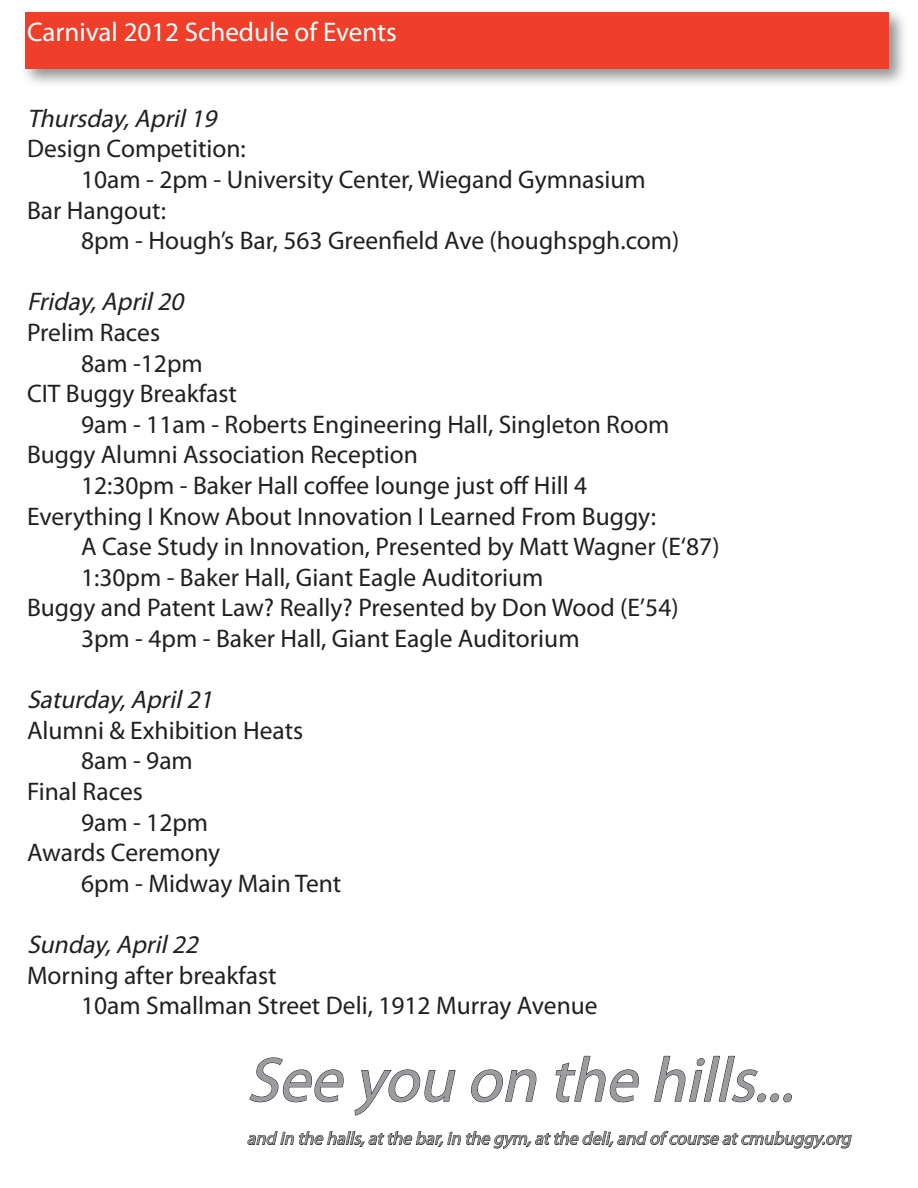
<style>
.page{position:relative;width:918px;height:1188px;background:#fff}
.page>*{position:absolute;margin:0;border:0;box-sizing:border-box;transform-origin:0 0}
.t1{font:italic 63px "Myriad Pro";color:#9b9ca0}
.t2{font:27px "Myriad Pro";color:#fff}
.t3{font:25.5px "Myriad Pro";color:#231f20}
.t4{font:italic 25.5px "Myriad Pro";color:#231f20}
.t5{font:italic 18px "Myriad Pro";color:#9b9ca0}
</style>
<div class="page">
<div style="left:20px;top:7px;width:888px;height:81px;background:#231f20;opacity:.5"></div>
<div style="left:25px;top:12px;width:864px;height:57px;background:#ef3f2b"></div>
<svg style="left:249px;top:1057px;width:95px;height:46px"></svg>
<svg style="left:354px;top:1069px;width:102px;height:47px"></svg>
<svg style="left:471px;top:1069px;width:66px;height:34px"></svg>
<svg style="left:555px;top:1056px;width:84px;height:47px"></svg>
<svg style="left:654px;top:1056px;width:138px;height:47px"></svg>
<svg style="left:247px;top:1131px;width:605px;height:18px"></svg>
<p class="t2" style="left:27px;top:15px;width:371px">Carnival 2012 Schedule of Events</p>
<p class="t4" style="left:27px;top:102px;width:197px">Thursday,April19</p>
<p class="t3" style="left:27px;top:133px;width:220px">Design Competition:</p>
<p class="t3" style="left:81px;top:164px;width:566px">10am - 2pm - University Center, Wiegand Gymnasium</p>
<p class="t3" style="left:27px;top:194px;width:140px">Bar Hangout:</p>
<p class="t3" style="left:81px;top:225px;width:600px">8pm - Hough’s Bar, 563 Greenfield Ave (houghspgh.com)</p>
<p class="t4" style="left:27px;top:286px;width:164px">Friday,April20</p>
<p class="t3" style="left:27px;top:317px;width:135px">Prelim Races</p>
<p class="t3" style="left:81px;top:347px;width:123px">8am -12pm</p>
<p class="t3" style="left:27px;top:378px;width:211px">CIT Buggy Breakfast</p>
<p class="t3" style="left:81px;top:408px;width:590px">9am - 11am - Roberts Engineering Hall, Singleton Room</p>
<p class="t3" style="left:27px;top:439px;width:393px">Buggy Alumni Association Reception</p>
<p class="t3" style="left:81px;top:470px;width:508px">12:30pm - Baker Hall coffee lounge just off Hill 4</p>
<p class="t3" style="left:27px;top:500px;width:631px">Everything I Know About Innovation I Learned From Buggy:</p>
<p class="t3" style="left:81px;top:531px;width:640px">A Case Study in Innovation, Presented by Matt Wagner (E‘87)</p>
<p class="t3" style="left:81px;top:561px;width:464px">1:30pm - Baker Hall, Giant Eagle Auditorium</p>
<p class="t3" style="left:27px;top:592px;width:653px">Buggy and Patent Law? Really? Presented by Don Wood (E’54)</p>
<p class="t3" style="left:81px;top:623px;width:500px">3pm - 4pm - Baker Hall, Giant Eagle Auditorium</p>
<p class="t4" style="left:27px;top:684px;width:194px">Saturday,April21</p>
<p class="t3" style="left:27px;top:714px;width:278px">Alumni &amp; Exhibition Heats</p>
<p class="t3" style="left:81px;top:745px;width:113px">8am - 9am</p>
<p class="t3" style="left:27px;top:776px;width:118px">Final Races</p>
<p class="t3" style="left:81px;top:806px;width:129px">9am - 12pm</p>
<p class="t3" style="left:27px;top:837px;width:195px">Awards Ceremony</p>
<p class="t3" style="left:81px;top:867px;width:262px">6pm - Midway Main Tent</p>
<p class="t4" style="left:27px;top:929px;width:179px">Sunday,April22</p>
<p class="t3" style="left:27px;top:959px;width:251px">Morning after breakfast</p>
<p class="t3" style="left:81px;top:990px;width:518px">10am Smallman Street Deli, 1912 Murray Avenue</p>
<p class="t1" style="left:247px;top:1041px;width:564px">See you on the hills...</p>
<p class="t5" style="left:247px;top:1127px;width:610px">and in the halls,atthe bar,in the gym,atthe deli,and ofcourse atcmubuggy.org</p>
</div>
